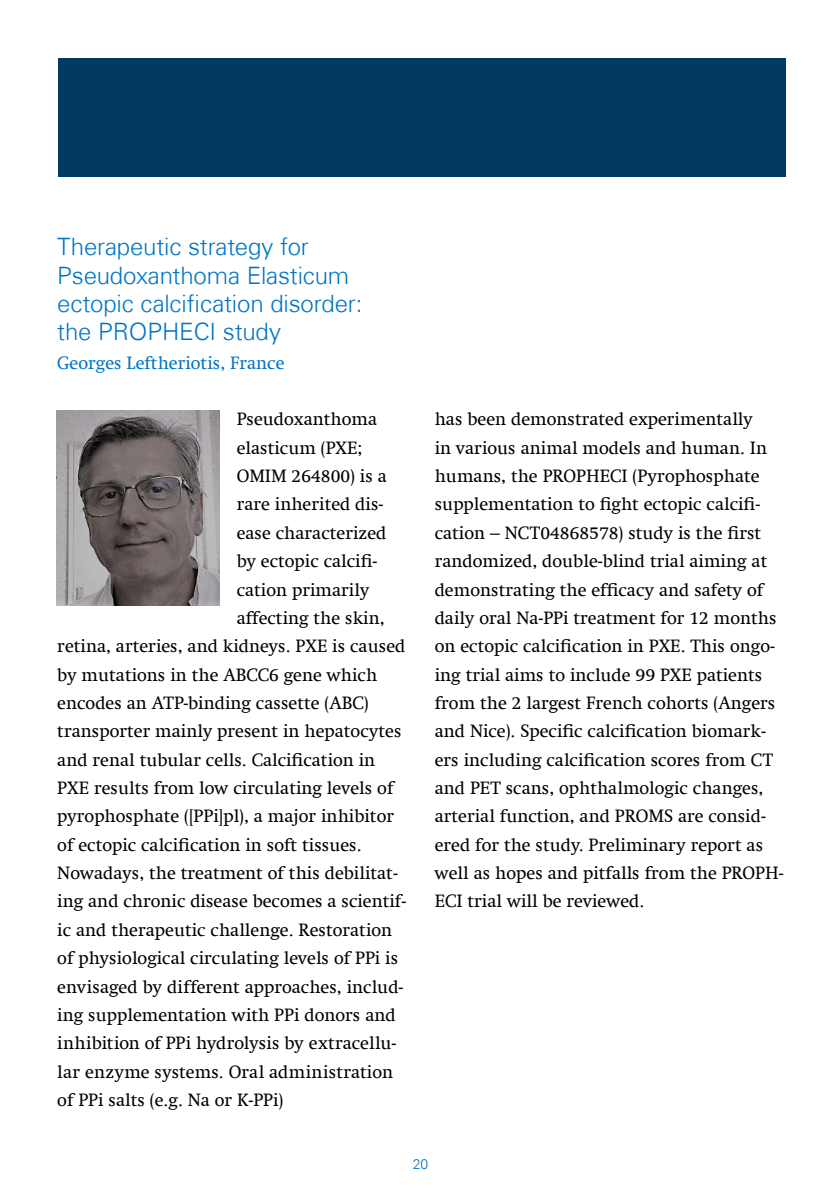
<style>
.page{position:relative;width:840px;height:1191px;background:#fff}
.page>*{position:absolute;margin:0;border:0;box-sizing:border-box;transform-origin:0 0}
.t1{font:300 24px/28.4px "Univers Com 45";letter-spacing:-.005em;color:#0074c5}
.t2{font:18px/28.4px "Swift Com";color:#000}
.t3{font:18px "Swift Com";color:#0074c5}
.t4{font:300 14px "Univers Com 45";color:#0074c5}
</style>
<div class="page">
<div style="left:58px;top:58px;width:726px;height:118px;background:#003a63"></div>
<img style="left:57px;top:411px;width:162px;height:195px">
<h1 class="t1" style="left:57px;top:232px;width:306px">Therapeutic strategy for<br>Pseudoxanthoma Elasticum ectopic calcification disorder: the PROPHECI study</h1>
<p class="t3" style="left:57px;top:352px;width:228px">Georges Leftheriotis, France</p>
<p class="t2" style="left:236px;top:405px;width:142px">Pseudoxanthoma</p>
<p class="t2" style="left:236px;top:433px;width:127px">elasticum (PXE;</p>
<p class="t2" style="left:236px;top:462px;width:152px">OMIM 264800) is a</p>
<p class="t2" style="left:236px;top:490px;width:148px">rare inherited dis-</p>
<p class="t2" style="left:236px;top:518px;width:151px">ease characterized</p>
<p class="t2" style="left:236px;top:547px;width:142px">by ectopic calcifi-</p>
<p class="t2" style="left:236px;top:575px;width:134px">cation primarily</p>
<p class="t2" style="left:236px;top:603px;width:149px">affecting the skin,</p>
<p class="t2" style="left:57px;top:632px;width:349px">retina, arteries, and kidneys. PXE is caused</p>
<p class="t2" style="left:57px;top:660px;width:321px">by mutations in the ABCC6 gene which</p>
<p class="t2" style="left:57px;top:688px;width:312px">encodes an ATP-binding cassette (ABC)</p>
<p class="t2" style="left:57px;top:717px;width:345px">transporter mainly present in hepatocytes</p>
<p class="t2" style="left:57px;top:745px;width:319px">and renal tubular cells. Calcification in</p>
<p class="t2" style="left:57px;top:773px;width:337px">PXE results from low circulating levels of</p>
<p class="t2" style="left:57px;top:802px;width:338px">pyrophosphate ([PPi]pl), a major inhibitor</p>
<p class="t2" style="left:57px;top:830px;width:306px">of ectopic calcification in soft tissues.</p>
<p class="t2" style="left:57px;top:858px;width:342px">Nowadays, the treatment of this debilitat-</p>
<p class="t2" style="left:57px;top:887px;width:350px">ing and chronic disease becomes a scientif-</p>
<p class="t2" style="left:57px;top:915px;width:336px">ic and therapeutic challenge. Restoration</p>
<p class="t2" style="left:57px;top:943px;width:342px">of physiological circulating levels of PPi is</p>
<p class="t2" style="left:57px;top:972px;width:347px">envisaged by different approaches, includ-</p>
<p class="t2" style="left:57px;top:1000px;width:340px">ing supplementation with PPi donors and</p>
<p class="t2" style="left:57px;top:1029px;width:340px">inhibition of PPi hydrolysis by extracellu-</p>
<p class="t2" style="left:57px;top:1057px;width:337px">lar enzyme systems. Oral administration</p>
<p class="t2" style="left:57px;top:1085px;width:227px">of PPi salts (e.g. Na or K-PPi)</p>
<p class="t2" style="left:434px;top:405px;width:350px">has been demonstrated experimentally<br>in various animal models and human. In humans, the PROPHECI (Pyrophosphate supplementation to fight ectopic calcifi&shy;cation – NCT04868578) study is the first randomized, double-blind trial aiming at demonstrating the efficacy and safety of daily oral Na-PPi treatment for 12 months on ectopic calcification in PXE. This ongo&shy;ing trial aims to include 99 PXE patients from the 2 largest French cohorts (Angers and Nice). Specific calcification biomark&shy;ers including calcification scores from CT and PET scans, ophthalmologic changes, arterial function, and PROMS are consid&shy;ered for the study. Preliminary report as well as hopes and pitfalls from the PROPH-ECI trial will be reviewed.</p>
<p class="t4" style="left:412px;top:1155px;width:17px">20</p>
</div>
